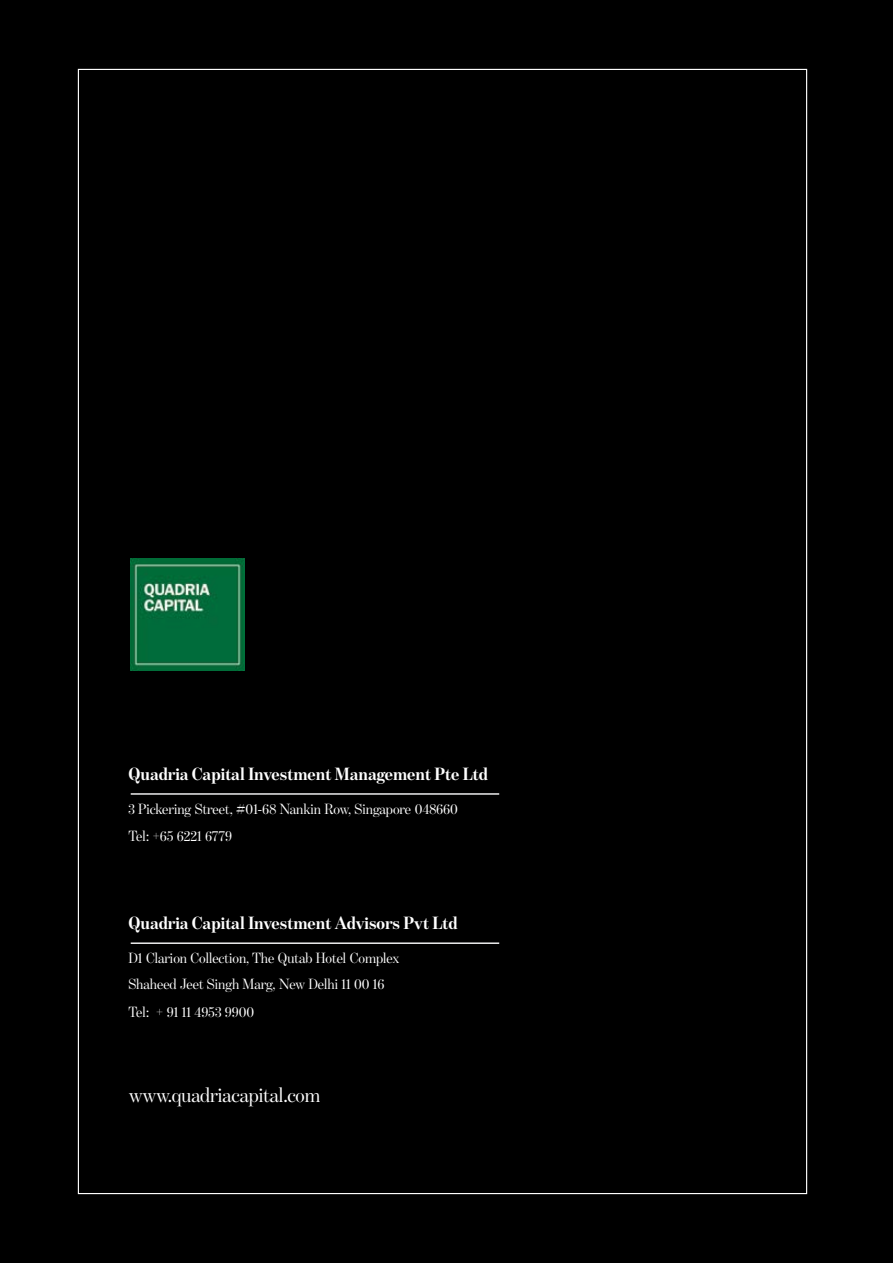
<style>
.page{position:relative;width:893px;height:1263px;background:#fff}
.page>*{position:absolute;margin:0;border:0;box-sizing:border-box;transform-origin:0 0}
.t1{font:21px "Benton Mod Disp";color:#fff}
.t2{font:700 18px "Benton Mod Disp";color:#fff}
.t3{font:15px/27.6px "Benton Mod Disp";color:#fff}
</style>
<div class="page">
<hr style="left:892px;top:0;width:1px;height:1263px;background:#939598">
<div style="left:0;top:0;width:892px;height:1263px;background:#000"></div>
<img style="left:131px;top:558px;width:113px;height:112px">
<hr style="left:131px;top:793px;width:368px;height:2px;background:#ededee">
<hr style="left:131px;top:942px;width:368px;height:2px;background:#ededee">
<p class="t2" style="left:128px;top:764px;width:361px">Quadria Capital Investment Management Pte Ltd</p>
<p class="t3" style="left:128px;top:795px;width:331px">3 Pickering Street, #01-68 Nankin Row, Singapore 048660<br>Tel: +65 6221 6779</p>
<p class="t2" style="left:128px;top:913px;width:331px">Quadria Capital Investment Advisors Pvt Ltd</p>
<p class="t3" style="left:128px;top:945px;width:272px;line-height:25.5px">D1 Clarion Collection, The Qutab Hotel Complex<br>Shaheed Jeet Singh Marg, New Delhi 11 00 16</p>
<p class="t3" style="left:128px;top:998px;width:127px">Tel: + 91 11 4953 9900</p>
<h1 class="t1" style="left:129px;top:1083px;width:193px">www.quadriacapital.com</h1>
</div>
